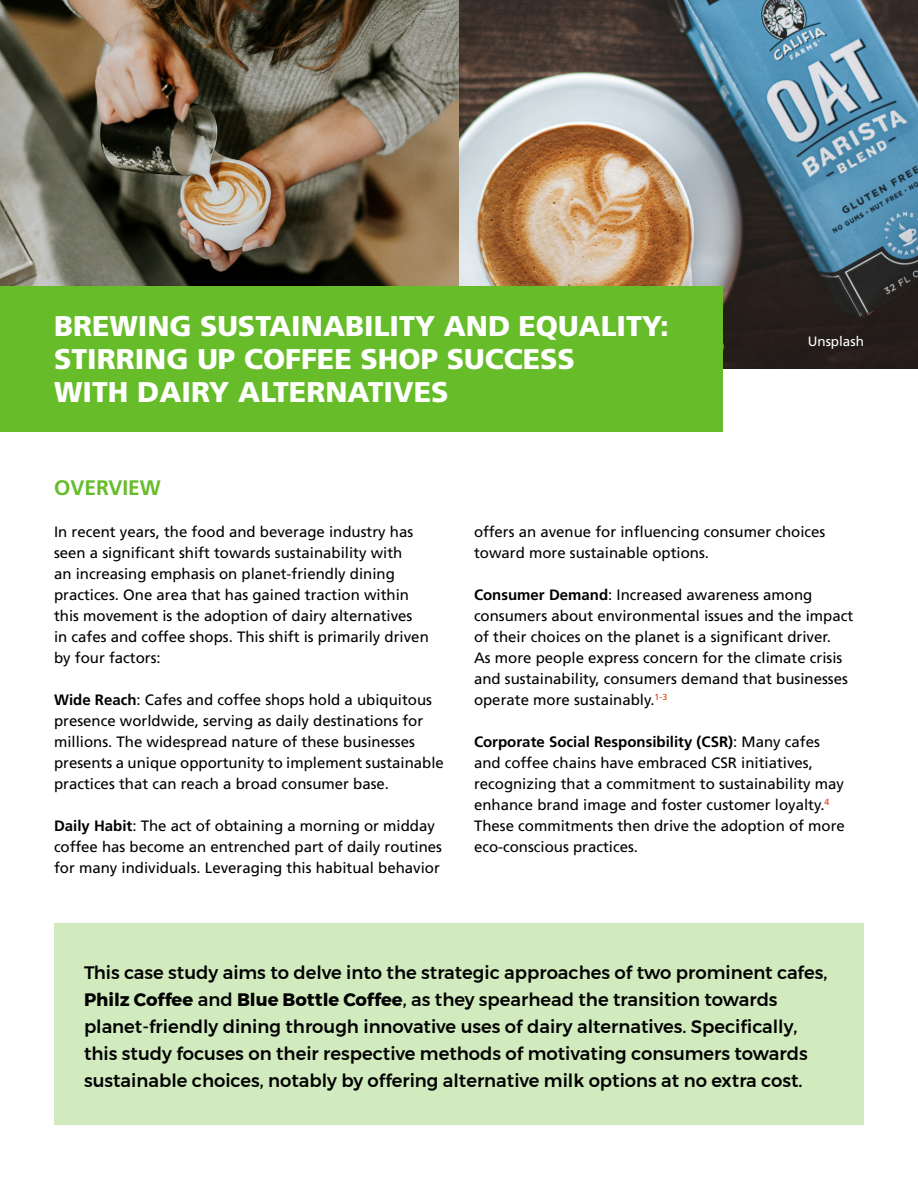
<style>
.page{position:relative;width:918px;height:1188px;background:#fff}
.page>*{position:absolute;margin:0;border:0;box-sizing:border-box;transform-origin:0 0}
.t1{font:900 28.5px/33px "Frutiger LT Com";color:#fff}
.t2{font:700 21px "Frutiger LT Com";color:#66bc29}
.t3{font:500 18px/27px "Montserrat";color:#000}
.t4{font:15px/21px "Frutiger LT Com";color:#000}
.t5{font:13.5px "Frutiger LT Com";color:#fff}
.s1{font-weight:700}
</style>
<div class="page">
<div style="left:54px;top:923px;width:810px;height:202px;background:#d1ebbf"></div>
<img style="left:0;top:0;width:459px;height:286px">
<img style="left:459px;top:0;width:459px;height:369px">
<div style="left:0;top:286px;width:723px;height:146px;background:#66bc29"></div>
<h1 class="t1" style="left:54px;top:310px;width:617px">BREWING SUSTAINABILITY AND EQUALITY:<br>STIRRING UP COFFEE SHOP SUCCESS<br>WITH DAIRY ALTERNATIVES</h1>
<p class="t5" style="left:808px;top:334px;width:58px">Unsplash</p>
<h2 class="t2" style="left:54px;top:475px;width:108px">OVERVIEW</h2>
<p class="t4" style="left:54px;top:521px;width:376px">In recent years, the food and beverage industry has seen a significant shift towards sustainability with<br>an increasing emphasis on planet-friendly dining practices. One area that has gained traction within this movement is the adoption of dairy alternatives in cafes and coffee shops. This shift is primarily driven by four factors:</p>
<p class="t4" style="left:54px;top:689px;width:391px"><span class="s1">Wide Reach</span>: Cafes and coffee shops hold a ubiquitous presence worldwide, serving as daily destinations for millions. The widespread nature of these businesses presents a unique opportunity to implement sustainable practices that can reach a broad consumer base.</p>
<p class="t4" style="left:54px;top:815px;width:390px"><span class="s1">Daily Habit</span>: The act of obtaining a morning or midday coffee has become an entrenched part of daily routines for many individuals. Leveraging this habitual behavior</p>
<p class="t4" style="left:474px;top:521px;width:353px">offers an avenue for influencing consumer choices toward more sustainable options.</p>
<p class="t4" style="left:474px;top:584px;width:381px"><span class="s1">Consumer Demand</span>: Increased awareness among consumers about environmental issues and the impact of their choices on the planet is a significant driver.<br>As more people express concern for the climate crisis and sustainability, consumers demand that businesses operate more sustainably.<sup>1-3</sup></p>
<p class="t4" style="left:474px;top:731px;width:372px"><span class="s1">Corporate Social Responsibility (CSR)</span>: Many cafes and coffee chains have embraced CSR initiatives, recognizing that a commitment to sustainability may enhance brand image and foster customer loyalty.<sup>4<br></sup>These commitments then drive the adoption of more eco-conscious practices.</p>
<p class="t3" style="left:84px;top:959px;width:745px">This case study aims to delve into the strategic approaches of two prominent cafes, <span class="s1">Philz Coffee</span> and <span class="s1">Blue Bottle Coffee</span>, as they spearhead the transition towards planet-friendly dining through innovative uses of dairy alternatives. Specifically, this study focuses on their respective methods of motivating consumers towards sustainable choices, notably by offering alternative milk options at no extra cost.</p>
</div>
